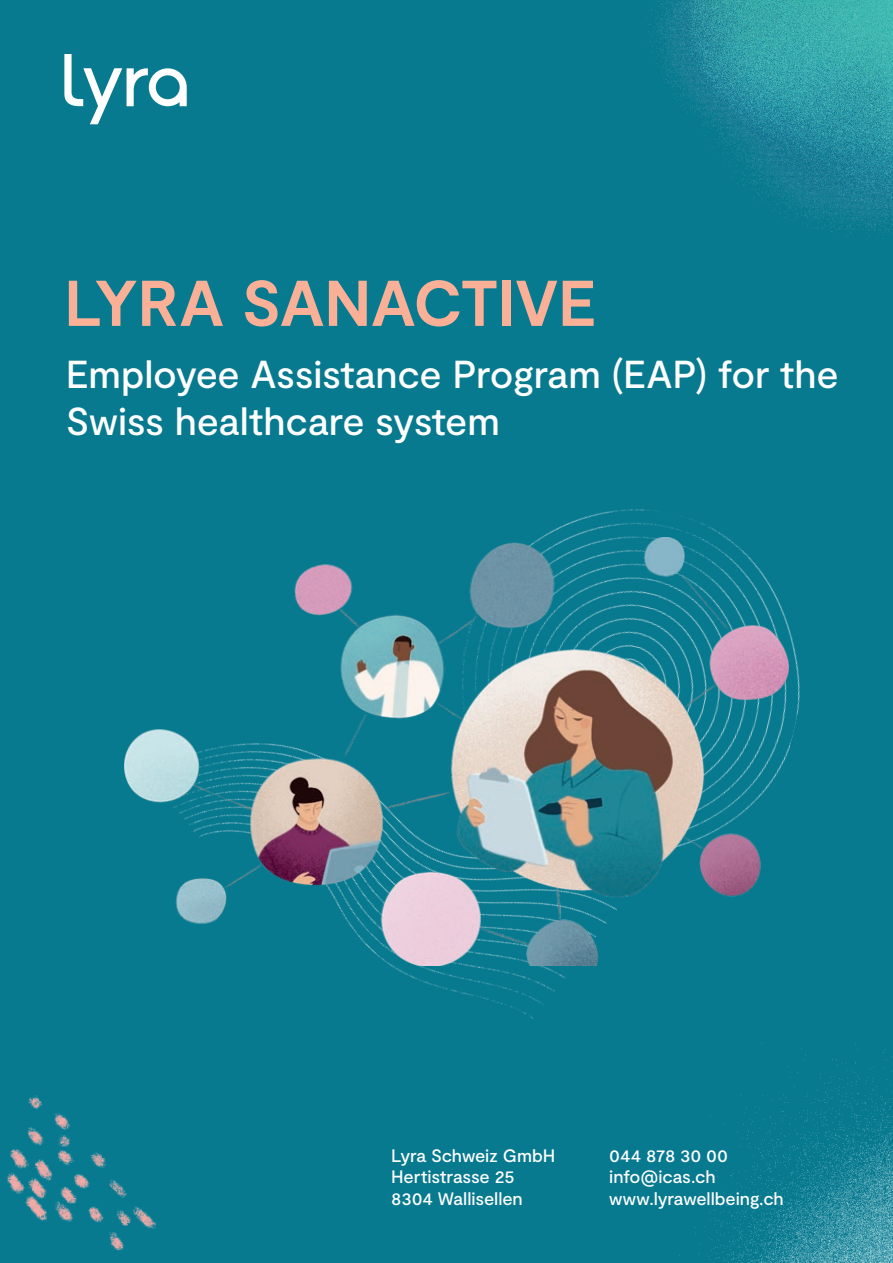
<style>
.page{position:relative;width:893px;height:1263px;background:#087a90}
.page>*{position:absolute;margin:0;border:0;box-sizing:border-box;transform-origin:0 0}
.t1{font:700 64.5px "Moderat";letter-spacing:-.005em;color:#f9b097}
.t2{font:500 39px/46.8px "Moderat";letter-spacing:-.005em;color:#fff}
.t3{font:500 18px/21.6px "Moderat";letter-spacing:-.005em;color:#fff}
</style>
<div class="page">
<img style="left:646px;top:0;width:247px;height:238px">
<img style="left:679px;top:1043px;width:214px;height:220px">
<svg style="left:64px;top:54px;width:123px;height:70px"></svg>
<img style="left:7px;top:1095px;width:149px;height:156px">
<img style="left:540px;top:509px;width:260px;height:243px">
<img style="left:125px;top:538px;width:663px;height:427px">
<h1 class="t1" style="left:64px;top:266px;width:533px">LYRA SANACTIVE</h1>
<h2 class="t2" style="left:66px;top:353px;width:775px">Employee Assistance Program (EAP) for the<br>Swiss healthcare system</h2>
<p class="t3" style="left:391px;top:1145px;width:166px">Lyra Schweiz GmbH<br>Hertistrasse 25<br>8304 Wallisellen</p>
<p class="t3" style="left:609px;top:1145px;width:176px">044 878 30 00 info@icas.ch www.lyrawellbeing.ch</p>
</div>
